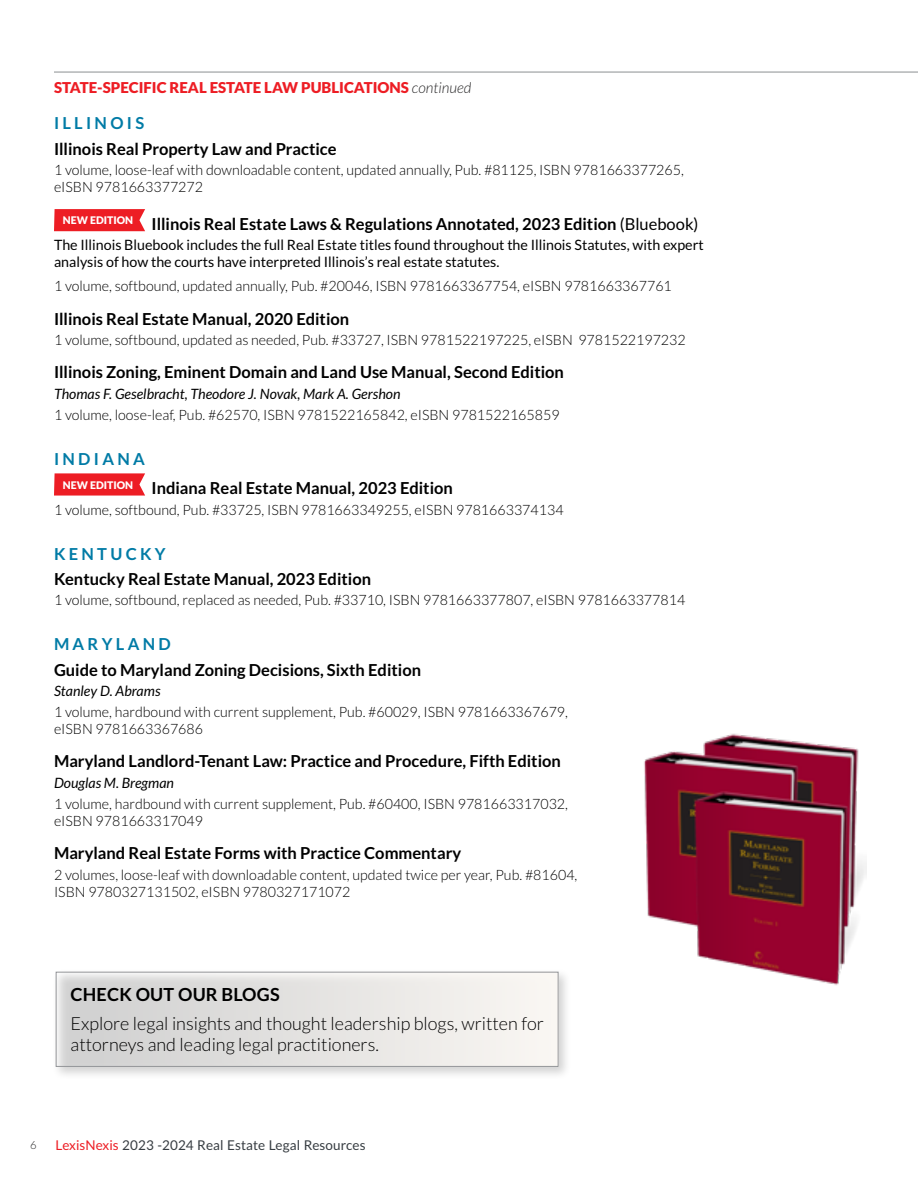
<style>
.page{position:relative;width:918px;height:1188px;background:#fff}
.page>*{position:absolute;margin:0;border:0;box-sizing:border-box;transform-origin:0 0}
.t1{font:300 18px/21.6px "Lato";color:#000}
.t2{font:700 18px "Lato";letter-spacing:.01em;color:#000}
.t3{font:700 16.5px/29.4px "Lato";color:#000}
.t4{font:700 16.5px "Lato";letter-spacing:.2em;color:#007ba6}
.t5{font:900 15px "Lato";color:#ed1d24}
.t6{font:300 14.25px/17.1px "Lato";color:#000}
.t7{font:14.25px/17.1px "Lato";color:#000}
.t8{font:italic 14.25px "Lato";color:#000}
.t9{font:13.5px "Lato";letter-spacing:.005em;color:#373d42}
.t10{font:300 11.25px "Lato";color:#292829}
.s1{font-weight:300;font-style:italic;color:#292829}
.s2{font-weight:400}
.s3{color:#007ba6}
.s4{color:#ed1d24}
</style>
<div class="page">
<svg style="left:54px;top:209px;width:91px;height:22px;background:#ed252c"></svg>
<svg style="left:54px;top:473px;width:91px;height:23px;background:#ee2c33"></svg>
<div style="left:53px;top:969px;width:519px;height:111px;background:#000;opacity:.18"></div>
<div style="left:56px;top:972px;width:502px;height:94px;background:linear-gradient(to right,#d1d2d2,#f9f6f2)"></div>
<div style="left:56px;top:972px;width:502px;height:95px;border:1px solid #939598"></div>
<img style="left:644px;top:733px;width:223px;height:252px">
<hr style="left:54px;top:71px;width:864px;height:2px;background:#b2b5b6">
<p class="t5" style="left:54px;top:79px;width:419px">STATE-SPECIFIC REAL ESTATE LAW PUBLICATIONS <span class="s1">continued</span></p>
<p class="t4" style="left:54px;top:114px;width:92px">ILLINOIS</p>
<p class="t3" style="left:54px;top:134px;width:284px">Illinois Real Property Law and Practice</p>
<p class="t6" style="left:54px;top:162px;width:631px">1 volume, loose-leaf with downloadable content, updated annually, Pub. #81125, ISBN 9781663377265, eISBN 9781663377272</p>
<p class="t3" style="left:63px;top:209px;width:637px"><sup>NEW</sup> <sup>EDITION</sup> Illinois Real Estate Laws &amp; Regulations Annotated, 2023 Edition <span class="s2">(Bluebook)</span></p>
<p class="t7" style="left:54px;top:237px;width:651px">The Illinois Bluebook includes the full Real Estate titles found throughout the Illinois Statutes, with expert analysis of how the courts have interpreted Illinois’s real estate statutes.</p>
<p class="t6" style="left:54px;top:278px;width:619px">1 volume, softbound, updated annually, Pub. #20046, ISBN 9781663367754, eISBN 9781663367761</p>
<p class="t3" style="left:54px;top:304px;width:297px">Illinois Real Estate Manual, 2020 Edition</p>
<p class="t6" style="left:54px;top:332px;width:633px">1 volume, softbound, updated as needed, Pub. #33727, ISBN 9781522197225, eISBN 9781522197232</p>
<p class="t3" style="left:54px;top:358px;width:511px">Illinois Zoning, Eminent Domain and Land Use Manual, Second Edition</p>
<p class="t8" style="left:54px;top:386px;width:348px">Thomas F. Geselbracht, Theodore J. Novak, Mark A. Gershon</p>
<p class="t6" style="left:54px;top:406px;width:507px">1 volume, loose-leaf, Pub. #62570, ISBN 9781522165842, eISBN 9781522165859</p>
<p class="t3" style="left:63px;top:444px;width:391px;text-indent:-9px"><span class="s3">INDIANA<br></span><sup>NEW</sup> <sup>EDITION</sup> Indiana Real Estate Manual, 2023 Edition</p>
<p class="t6" style="left:54px;top:501px;width:511px">1 volume, softbound, Pub. #33725, ISBN 9781663349255, eISBN 9781663374134</p>
<p class="t4" style="left:54px;top:544px;width:113px">KENTUCKY</p>
<p class="t3" style="left:54px;top:564px;width:319px">Kentucky Real Estate Manual, 2023 Edition</p>
<p class="t6" style="left:54px;top:592px;width:633px">1 volume, softbound, replaced as needed, Pub. #33710, ISBN 9781663377807, eISBN 9781663377814</p>
<p class="t4" style="left:54px;top:635px;width:118px">MARYLAND</p>
<p class="t3" style="left:54px;top:655px;width:369px">Guide to Maryland Zoning Decisions, Sixth Edition</p>
<p class="t8" style="left:54px;top:683px;width:108px">Stanley D. Abrams</p>
<p class="t6" style="left:54px;top:703px;width:516px">1 volume, hardbound with current supplement, Pub. #60029, ISBN 9781663367679, eISBN 9781663367686</p>
<p class="t3" style="left:54px;top:746px;width:508px">Maryland Landlord-Tenant Law: Practice and Procedure, Fifth Edition</p>
<p class="t8" style="left:54px;top:775px;width:122px">Douglas M. Bregman</p>
<p class="t6" style="left:54px;top:795px;width:516px">1 volume, hardbound with current supplement, Pub. #60400, ISBN 9781663317032, eISBN 9781663317049</p>
<p class="t3" style="left:54px;top:838px;width:409px">Maryland Real Estate Forms with Practice Commentary</p>
<p class="t6" style="left:54px;top:866px;width:525px">2 volumes, loose-leaf with downloadable content, updated twice per year, Pub. #81604,<br>ISBN 9780327131502, eISBN 9780327171072</p>
<p class="t2" style="left:71px;top:984px;width:211px">CHECK OUT OUR BLOGS</p>
<p class="t1" style="left:71px;top:1012px;width:475px">Explore legal insights and thought leadership blogs, written for attorneys and leading legal practitioners.</p>
<p class="t10" style="left:30px;top:1139px;width:8px">6</p>
<p class="t9" style="left:56px;top:1137px;width:312px"><span class="s4">LexisNexis</span> 2023 -2024 Real Estate Legal Resources</p>
</div>
